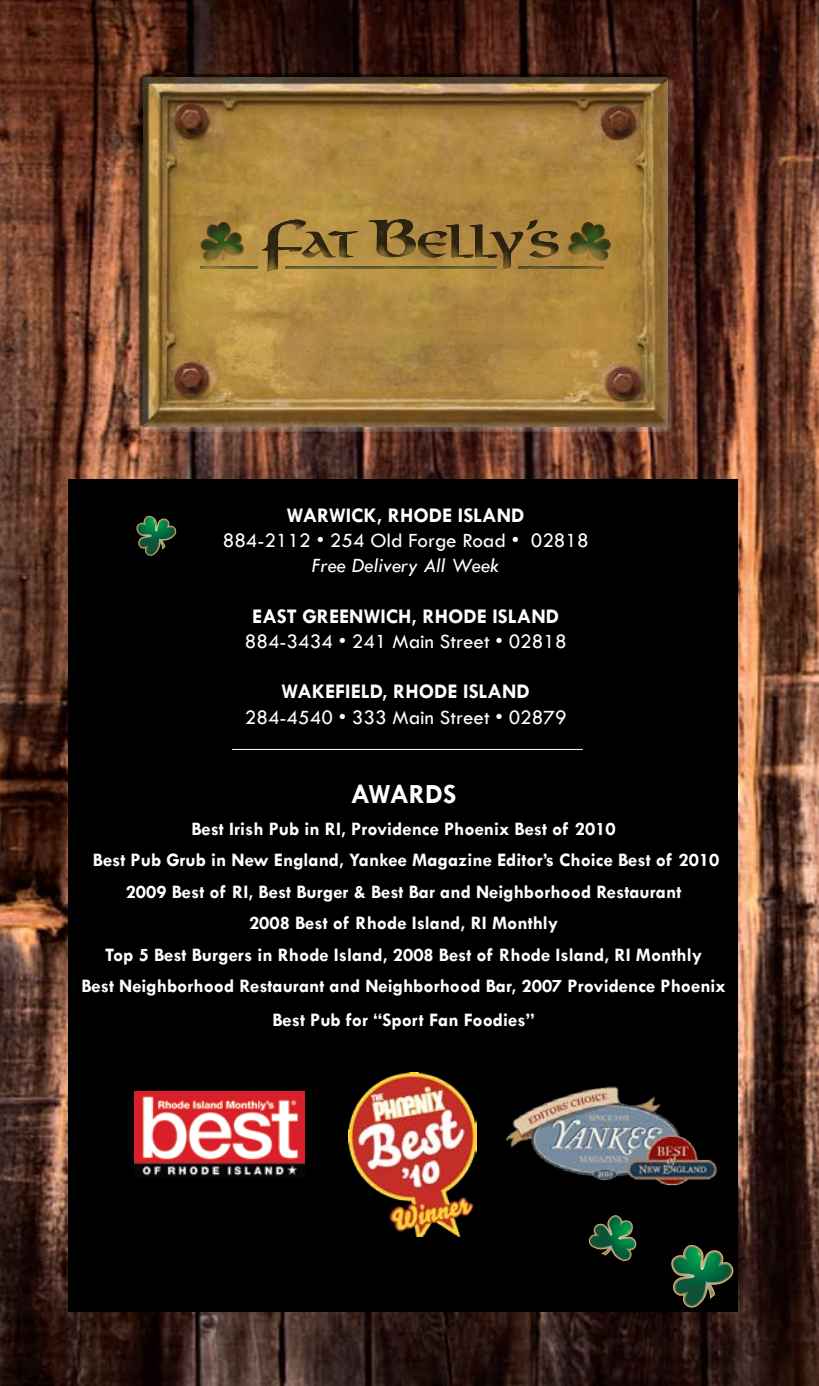
<style>
.page{position:relative;width:819px;height:1386px;background:#fff}
.page>*{position:absolute;margin:0;border:0;box-sizing:border-box;transform-origin:0 0}
.t1{font:700 28px "Tw Cen";color:#fff}
.t2{font:21px "Tw Cen";color:#fff}
.t3{font:700 21px "Tw Cen";color:#fff}
.t4{font:italic 21px "Tw Cen";color:#fff}
.t5{font:700 19.25px/31.5px "Tw Cen";color:#fff;text-align:center}
</style>
<div class="page">
<img style="left:0;top:0;width:819px;height:1386px">
<div style="left:138px;top:73px;width:535px;height:358px;background:#000;opacity:.65"></div>
<div style="left:188px;top:222px;width:435px;height:63px;background:#fff;opacity:.69"></div>
<svg style="left:190px;top:206px;width:433px;height:62px;background:#967838"></svg>
<div style="left:68px;top:479px;width:670px;height:833px;background:#000"></div>
<svg style="left:671px;top:1245px;width:62px;height:63px"></svg>
<svg style="left:589px;top:1215px;width:47px;height:46px"></svg>
<svg style="left:136px;top:516px;width:40px;height:40px"></svg>
<img style="left:135px;top:1092px;width:169px;height:86px">
<img style="left:348px;top:1072px;width:129px;height:164px">
<img style="left:506px;top:1086px;width:211px;height:100px">
<hr style="left:232px;top:749px;width:351px;height:1px;background:#fff">
<p class="t3" style="left:287px;top:503px;width:237px">Warwick, RHode Island</p>
<p class="t2" style="left:223px;top:528px;width:367px">884-2112 • 254 Old Forge Road • 02818</p>
<p class="t4" style="left:312px;top:553px;width:189px">Free Delivery All Week</p>
<p class="t3" style="left:252px;top:604px;width:306px">East Greenwich, Rhode Island</p>
<p class="t2" style="left:245px;top:629px;width:323px">884-3434 • 241 Main Street • 02818</p>
<p class="t3" style="left:282px;top:679px;width:248px">Wakefield, Rhode island</p>
<p class="t2" style="left:245px;top:704px;width:323px">284-4540 • 333 Main Street • 02879</p>
<h1 class="t1" style="left:351px;top:778px;width:20px">AWAR</h1>
<h1 class="t1" style="left:425px;top:778px;width:31px">DS</h1>
<p class="t5" style="left:81px;top:812px;width:646px">Best Irish Pub in RI, Providence Phoenix Best of 2010<br>Best Pub Grub in New England, Yankee Magazine Editor’s Choice Best of 2010<br>2009 Best of RI, Best Burger &amp; Best Bar and Neighborhood Restaurant<br>2008 Best of Rhode Island, RI Monthly<br>Top 5 Best Burgers in Rhode Island, 2008 Best of Rhode Island, RI Monthly<br>Best Neighborhood Restaurant and Neighborhood Bar, 2007 Providence Phoenix</p>
<p class="t5" style="left:272px;top:1003px;width:264px">Best Pub for “Sport Fan Foodies”</p>
</div>
